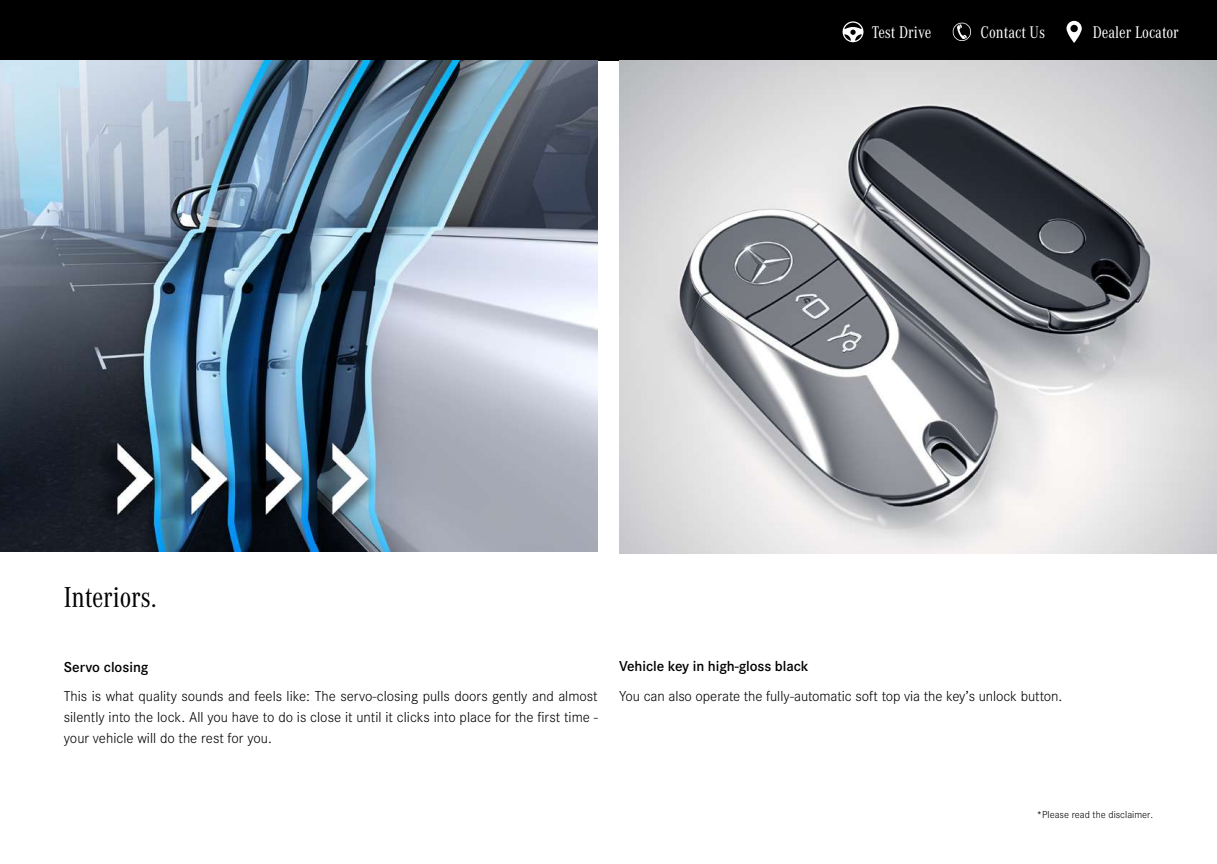
<style>
.page{position:relative;width:1217px;height:864px;background:#fff}
.page>*{position:absolute;margin:0;border:0;box-sizing:border-box;transform-origin:0 0}
.t1{font:30px "Corporate A Con";letter-spacing:-.005em;color:#000}
.t2{font:17.55px "Corporate A Con";color:#fff}
.t3{font:300 15px/21px "Corporate S";letter-spacing:-.005em;color:#000;text-align:justify}
.t4{font:600 15px "Corporate S";letter-spacing:-.005em;color:#000}
.t5{font:300 10.5px "Corporate S";color:#000}
</style>
<div class="page">
<div style="left:0;top:0;width:1216px;height:61px;background:#000"></div>
<svg style="left:842px;top:21px;width:21px;height:21px"></svg>
<svg style="left:1066px;top:21px;width:15px;height:22px"></svg>
<svg style="left:952px;top:22px;width:19px;height:19px"></svg>
<img style="left:0;top:61px;width:597px;height:490px">
<img style="left:619px;top:61px;width:597px;height:492px">
<p class="t2" style="left:871px;top:23px;width:61px">Test Drive</p>
<p class="t2" style="left:980px;top:23px;width:66px">Contact Us</p>
<p class="t2" style="left:1092px;top:23px;width:87px">Dealer Locator</p>
<h1 class="t1" style="left:64px;top:580px;width:94px">Interiors.</h1>
<p class="t4" style="left:64px;top:657px;width:86px">Servo closing</p>
<p class="t3" style="left:64px;top:685px;width:535px">This is what quality sounds and feels like: The servo-closing pulls doors gently and almost silently into the lock. All you have to do is close it until it clicks into place for the first time - your vehicle will do the rest for you.</p>
<p class="t4" style="left:619px;top:657px;width:191px">Vehicle key in high-gloss black</p>
<p class="t3" style="left:619px;top:685px;width:444px">You can also operate the fully-automatic soft top via the key’s unlock button.</p>
<p class="t5" style="left:1036px;top:808px;width:118px">*Please read the disclaimer.</p>
</div>
